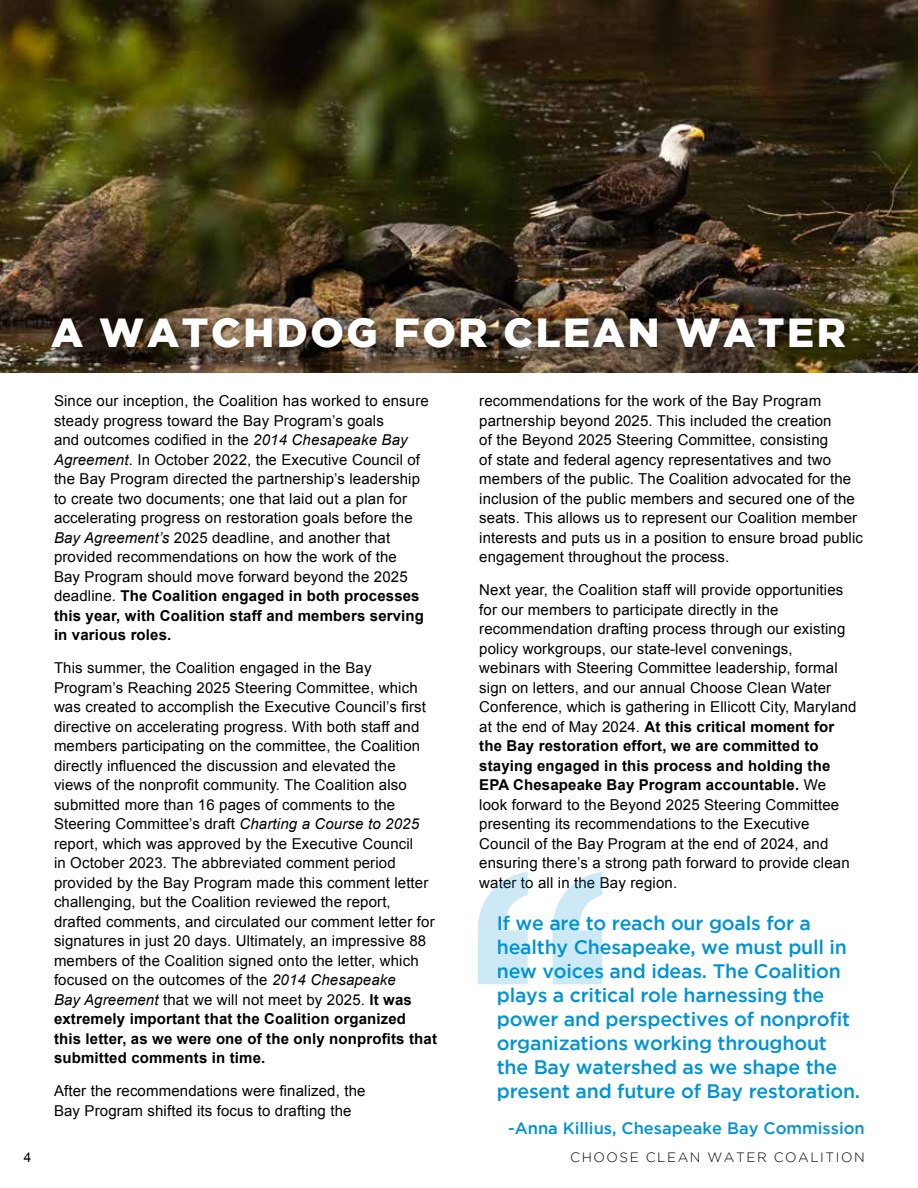
<style>
.page{position:relative;width:918px;height:1188px;background:#fff}
.page>*{position:absolute;margin:0;border:0;box-sizing:border-box;transform-origin:0 0}
.t1{font:700 350.4px "Helvetica Neue";color:#0093d0}
.t2{font:900 40.5px "Gotham";letter-spacing:.065em;color:#fff}
.t3{font:500 19.5px/24px "Gotham";letter-spacing:-.01em;color:#0093d0}
.t4{font:500 16.5px "Gotham";color:#0093d0}
.t5{font:15px/19.5px "Arial";letter-spacing:.01em;color:#000}
.t6{font:300 13.5px "Gotham";letter-spacing:.115em;color:#000}
.t7{font:13.5px "Arial";color:#000}
.s1{font-style:italic}
.s2{font-weight:700}
</style>
<div class="page">
<img style="left:0;top:1px;width:918px;height:372px">
<div style="left:45px;top:310px;width:807px;height:45px;background:#000;opacity:.5"></div>
<h2 class="t2" style="left:51px;top:309px;width:796px">A WATCHDOG FOR CLEAN WATER</h2>
<p class="t5" style="left:54px;top:392px;width:376px">Since our inception, the Coalition has worked to ensure steady progress toward the Bay Program’s goals<br>and outcomes codified in the <span class="s1">2014 Chesapeake Bay Agreement</span>. In October 2022, the Executive Council of the Bay Program directed the partnership’s leadership to create two documents; one that laid out a plan for accelerating progress on restoration goals before the <span class="s1">Bay Agreement’s</span> 2025 deadline, and another that provided recommendations on how the work of the<br>Bay Program should move forward beyond the 2025 deadline. <span class="s2">The Coalition engaged in both processes this year, with Coalition staff and members serving in various roles.</span></p>
<p class="t5" style="left:54px;top:659px;width:385px">This summer, the Coalition engaged in the Bay Program’s Reaching 2025 Steering Committee, which was created to accomplish the Executive Council’s first directive on accelerating progress. With both staff and members participating on the committee, the Coalition directly influenced the discussion and elevated the views of the nonprofit community. The Coalition also submitted more than 16 pages of comments to the Steering Committee’s draft <span class="s1">Charting a Course to 2025 </span>report, which was approved by the Executive Council<br>in October 2023. The abbreviated comment period provided by the Bay Program made this comment letter challenging, but the Coalition reviewed the report, drafted comments, and circulated our comment letter for signatures in just 20 days. Ultimately, an impressive 88 members of the Coalition signed onto the letter, which focused on the outcomes of the <span class="s1">2014 Chesapeake<br>Bay Agreement</span> that we will not meet by 2025. <span class="s2">It was extremely important that the Coalition organized<br>this letter, as we were one of the only nonprofits that submitted comments in time.</span></p>
<p class="t5" style="left:54px;top:1082px;width:313px">After the recommendations were finalized, the<br>Bay Program shifted its focus to drafting the</p>
<p class="t5" style="left:479px;top:392px;width:385px">recommendations for the work of the Bay Program partnership beyond 2025. This included the creation<br>of the Beyond 2025 Steering Committee, consisting<br>of state and federal agency representatives and two members of the public. The Coalition advocated for the inclusion of the public members and secured one of the seats. This allows us to represent our Coalition member interests and puts us in a position to ensure broad public engagement throughout the process.</p>
<p class="t5" style="left:479px;top:581px;width:379px">Next year, the Coalition staff will provide opportunities for our members to participate directly in the recommendation drafting process through our existing policy workgroups, our state-level convenings, webinars with Steering Committee leadership, formal sign on letters, and our annual Choose Clean Water Conference, which is gathering in Ellicott City, Maryland at the end of May 2024. <span class="s2">At this critical moment for the Bay restoration effort, we are committed to staying engaged in this process and holding the EPA Chesapeake Bay Program accountable.</span> We look forward to the Beyond 2025 Steering Committee presenting its recommendations to the Executive Council of the Bay Program at the end of 2024, and ensuring there’s a strong path forward to provide clean water to all in the Bay region.</p>
<h1 class="t1" style="left:459px;top:722px;width:164px">“</h1>
<p class="t3" style="left:497px;top:911px;width:365px">If we are to reach our goals for a healthy Chesapeake, we must pull in new voices and ideas. The Coalition plays a critical role harnessing the power and perspectives of nonprofit organizations working throughout the Bay watershed as we shape the present and future of Bay restoration.</p>
<p class="t4" style="left:508px;top:1119px;width:358px">-Anna Killius, Chesapeake Bay Commission</p>
<p class="t7" style="left:24px;top:1148px;width:9px">4</p>
<p class="t6" style="left:570px;top:1149px;width:296px">CHOOSE CLEAN WATER COALITION</p>
</div>
